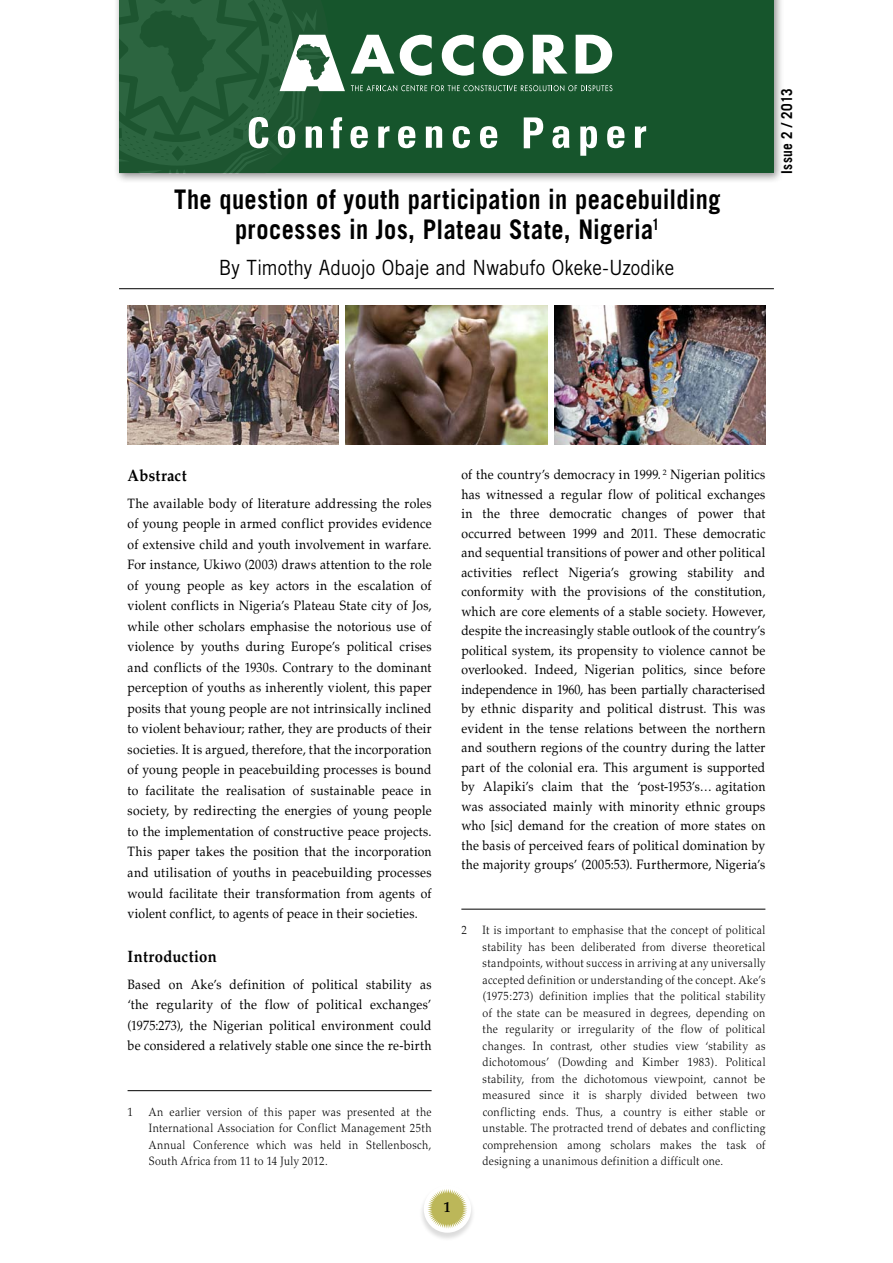
<style>
.page{position:relative;width:893px;height:1263px;background:#fff}
.page>*{position:absolute;margin:0;border:0;box-sizing:border-box;transform-origin:0 0}
.t1{font:700 27px/30px "Trade Gothic";letter-spacing:.02em;color:#000;text-align:center;scale:.9 1}
.t2{font:21px "Trade Gothic";color:#000;scale:.9 1}
.t3{font:700 16.5px "Palatino";letter-spacing:.02em;color:#000;scale:.9 1}
.t4{font:700 15px "Trade Gothic";letter-spacing:.03em;color:#000;scale:.9 1}
.t5{font:700 15px "Palatino";color:#000;scale:.9 1}
.t6{font:13.5px/20.5px "Palatino";letter-spacing:.025em;color:#000;text-align:justify;scale:.9 1}
.t7{font:300 12px/16.5px "Palatino";letter-spacing:.035em;color:#000;text-align:justify;scale:.9 1}
.s1{color:#fff}
</style>
<div class="page">
<div style="left:418px;top:1184px;width:57px;height:56px;background:#000;opacity:.14"></div>
<div style="left:424px;top:1185px;width:47px;height:48px;background:#fff;border-radius:50%"></div>
<svg style="left:427px;top:1189px;width:40px;height:40px"></svg>
<div style="left:113px;top:0;width:671px;height:183px;background:#000;opacity:.45"></div>
<div style="left:119px;top:0;width:655px;height:173px;background:#16552c"></div>
<svg style="left:119px;top:0;width:527px;height:173px"></svg>
<img style="left:346px;top:305px;width:201px;height:140px">
<img style="left:554px;top:305px;width:211px;height:140px">
<hr style="left:119px;top:288px;width:655px;height:1px;background:#000">
<hr style="left:128px;top:1090px;width:304px;height:1px;background:#000">
<hr style="left:461px;top:909px;width:304px;height:1px;background:#000">
<img style="left:128px;top:305px;width:211px;height:140px">
<h1 class="t1" style="left:174px;top:184px;width:609px">The question of youth participation in peacebuilding processes in Jos, Plateau State, Nigeria<sup>1</sup></h1>
<h2 class="t2" style="left:219px;top:255px;width:508px">By Timothy Aduojo Obaje and Nwabufo Okeke-Uzodike</h2>
<p class="t4" style="left:778px;top:174px;width:96px;rotate:-90deg">Issue 2 / 2013</p>
<p class="t3" style="left:128px;top:466px;width:139px">Abstract <span class="s1">Nigeria1</span></p>
<p class="t6" style="left:128px;top:493px;width:339px">The available body of literature addressing the roles of young people in armed conflict provides evidence of extensive child and youth involvement in warfare.<br>For instance, Ukiwo (2003) draws attention to the role of young people as key actors in the escalation of violent conflicts in Nigeria’s Plateau State city of Jos, while other scholars emphasise the notorious use of violence by youths during Europe’s political crises and conflicts of the 1930s. Contrary to the dominant perception of youths as inherently violent, this paper posits that young people are not intrinsically inclined to violent behaviour; rather, they are products of their societies. It is argued, therefore, that the incorporation of young people in peacebuilding processes is bound to facilitate the realisation of sustainable peace in society, by redirecting the energies of young people to the implementation of constructive peace projects.<br>This paper takes the position that the incorporation and utilisation of youths in peacebuilding processes would facilitate their transformation from agents of violent conflict, to agents of peace in their societies.</p>
<p class="t3" style="left:128px;top:947px;width:101px">Introduction</p>
<p class="t6" style="left:128px;top:974px;width:339px">Based on Ake’s definition of political stability as ‘the regularity of the flow of political exchanges’ (1975:273), the Nigerian political environment could be considered a relatively stable one since the re-birth</p>
<p class="t7" style="left:128px;top:1103px;width:7px">1</p>
<p class="t7" style="left:149px;top:1103px;width:316px">An earlier version of this paper was presented at the International Association for Conflict Management 25th Annual Conference which was held in Stellenbosch, South Africa from 11 to 14 July 2012.</p>
<p class="t6" style="left:461px;top:465px;width:339px;line-height:19.5px">of the country’s democracy in 1999. <sup>2</sup> Nigerian politics has witnessed a regular flow of political exchanges in the three democratic changes of power that occurred between 1999 and 2011. These democratic and sequential transitions of power and other political activities reflect Nigeria’s growing stability and conformity with the provisions of the constitution, which are core elements of a stable society. However, despite the increasingly stable outlook of the country’s political system, its propensity to violence cannot be overlooked. Indeed, Nigerian politics, since before independence in 1960, has been partially characterised by ethnic disparity and political distrust. This was evident in the tense relations between the northern and southern regions of the country during the latter part of the colonial era. This argument is supported by Alapiki’s claim that the ‘post-1953’s… agitation was associated mainly with minority ethnic groups who [sic] demand for the creation of more states on the basis of perceived fears of political domination by the majority groups’ (2005:53). Furthermore, Nigeria’s</p>
<p class="t7" style="left:461px;top:922px;width:8px">2</p>
<p class="t7" style="left:483px;top:922px;width:316px">It is important to emphasise that the concept of political stability has been deliberated from diverse theoretical standpoints, without success in arriving at any universally accepted definition or understanding of the concept. Ake’s (1975:273) definition implies that the political stability of the state can be measured in degrees, depending on the regularity or irregularity of the flow of political changes. In contrast, other studies view ‘stability as dichotomous’ (Dowding and Kimber 1983). Political stability, from the dichotomous viewpoint, cannot be measured since it is sharply divided between two conflicting ends. Thus, a country is either stable or unstable. The protracted trend of debates and conflicting comprehension among scholars makes the task of designing a unanimous definition a difficult one.</p>
<p class="t5" style="left:444px;top:1198px;width:9px">1</p>
</div>
